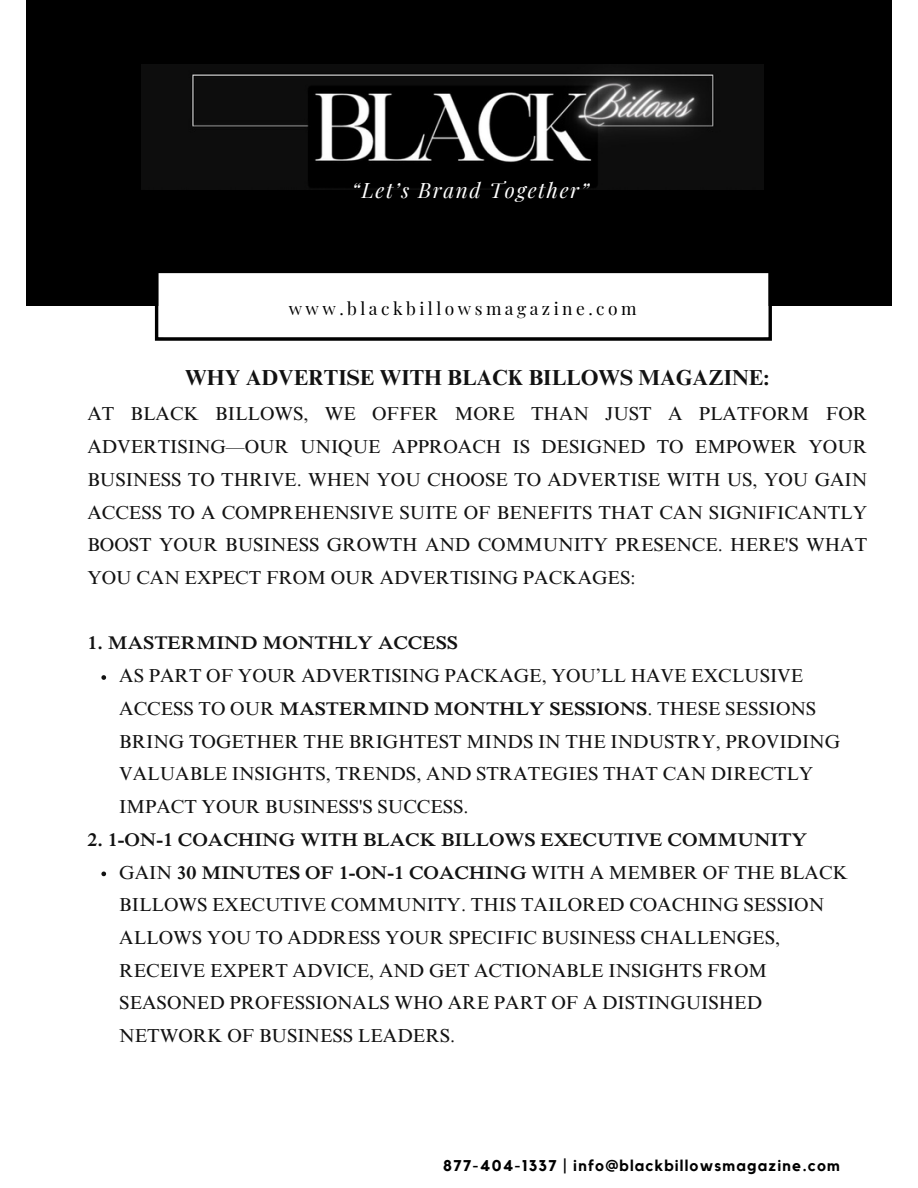
<style>
.page{position:relative;width:918px;height:1188px;background:#fff}
.page>*{position:absolute;margin:0;border:0;box-sizing:border-box;transform-origin:0 0}
.t1{font:700 21.75px "Times NRMT Pro";color:#121212}
.t2{font:italic 20.85px "Playfair Display";letter-spacing:.08em;color:#fff}
.t3{font:18.75px/32.7px "Times NRMT Pro";color:#121212}
.t4{font:600 18.75px "Times NRMT Pro";color:#121212}
.t5{font:17.4px "Playfair Display";letter-spacing:.2em;color:#000}
.t6{font:700 15.6px "Kollektif";letter-spacing:.08em;color:#000}
.s1{font-weight:600}
</style>
<div class="page">
<div style="left:26px;top:0;width:866px;height:305px;background:#000"></div>
<svg style="left:155px;top:273px;width:617px;height:68px;background:#1f1f1f"></svg>
<div style="left:159px;top:273px;width:609px;height:64px;background:#fff"></div>
<svg style="left:101px;top:675px;width:5px;height:5px"></svg>
<svg style="left:101px;top:872px;width:5px;height:4px"></svg>
<img style="left:142px;top:64px;width:622px;height:125px">
<h1 class="t2" style="left:352px;top:175px;width:239px">“Let’s Brand Together”</h1>
<h1 class="t5" style="left:289px;top:296px;width:349px">www.blackbillowsmagazine.com</h1>
<p class="t1" style="left:185px;top:370px;width:585px">WHY ADVERTISE WITH BLACK BILLOWS MAGAZINE:</p>
<p class="t3" style="left:87px;top:400px;width:781px;text-align:justify">AT BLACK BILLOWS, WE OFFER MORE THAN JUST A PLATFORM FOR ADVERTISING—OUR UNIQUE APPROACH IS DESIGNED TO EMPOWER YOUR BUSINESS TO THRIVE. WHEN YOU CHOOSE TO ADVERTISE WITH US, YOU GAIN ACCESS TO A COMPREHENSIVE SUITE OF BENEFITS THAT CAN SIGNIFICANTLY BOOST YOUR BUSINESS GROWTH AND COMMUNITY PRESENCE. HERE'S WHAT YOU CAN EXPECT FROM OUR ADVERTISING PACKAGES:</p>
<p class="t4" style="left:87px;top:636px;width:372px">1. MASTERMIND MONTHLY ACCESS</p>
<h3 class="t3" style="left:119px;top:662px;width:722px">AS PART OF YOUR ADVERTISING PACKAGE, YOU’LL HAVE EXCLUSIVE ACCESS TO OUR <span class="s1">MASTERMIND MONTHLY SESSIONS</span>. THESE SESSIONS BRING TOGETHER THE BRIGHTEST MINDS IN THE INDUSTRY, PROVIDING VALUABLE INSIGHTS, TRENDS, AND STRATEGIES THAT CAN DIRECTLY IMPACT YOUR BUSINESS'S SUCCESS.</h3>
<h4 class="t4" style="left:87px;top:832px;width:721px">2. 1-ON-1 COACHING WITH BLACK BILLOWS EXECUTIVE COMMUNITY</h4>
<h2 class="t3" style="left:119px;top:858px;width:730px">GAIN <span class="s1">30 MINUTES OF 1-ON-1 COACHING</span> WITH A MEMBER OF THE BLACK BILLOWS EXECUTIVE COMMUNITY. THIS TAILORED COACHING SESSION ALLOWS YOU TO ADDRESS YOUR SPECIFIC BUSINESS CHALLENGES, RECEIVE EXPERT ADVICE, AND GET ACTIONABLE INSIGHTS FROM SEASONED PROFESSIONALS WHO ARE PART OF A DISTINGUISHED NETWORK OF BUSINESS LEADERS.</h2>
<p class="t6" style="left:443px;top:1158px;width:398px">877-404-1337 | info@blackbillowsmagazine.com</p>
</div>
